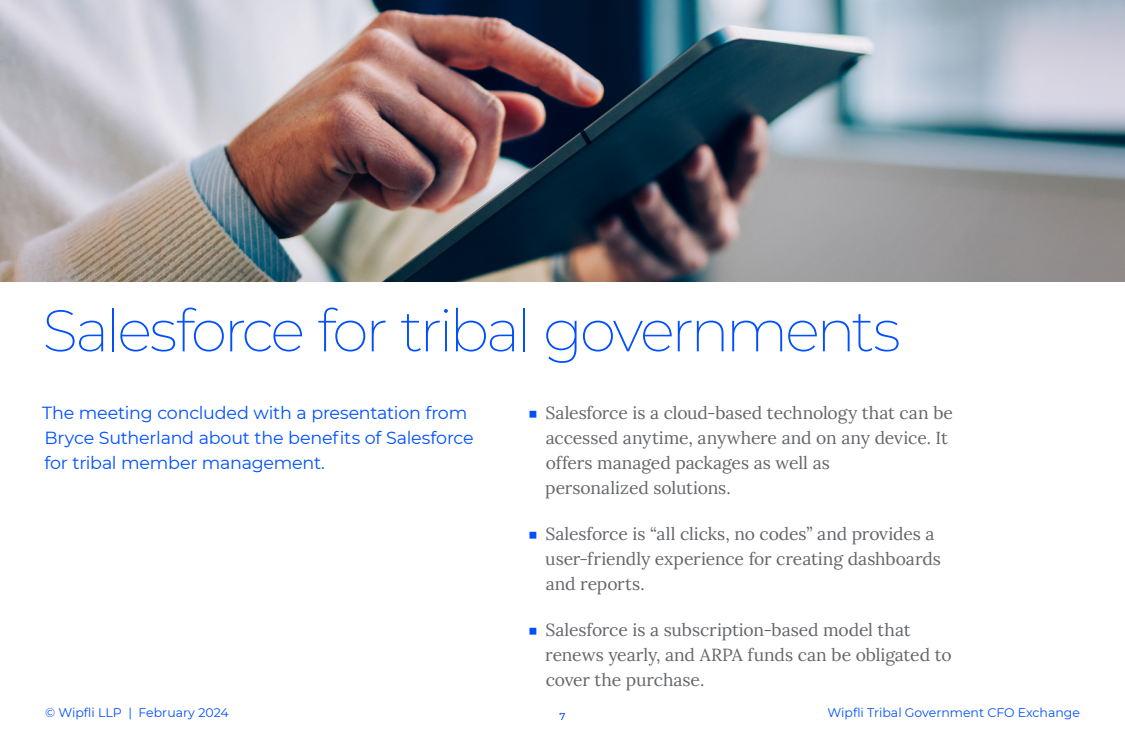
<style>
.page{position:relative;width:1125px;height:750px;background:#fff}
.page>*{position:absolute;margin:0;border:0;box-sizing:border-box;transform-origin:0 0}
.t1{font:200 58.75px "Montserrat";letter-spacing:-.06em;color:#0050ff}
.t2{font:17.5px/25px "Lora";letter-spacing:-.005em;color:#63666a}
.t3{font:17.5px/25px "Montserrat";letter-spacing:-.015em;color:#0050ff}
.t4{font:12.5px "Montserrat";color:#0050ff}
.t5{font:500 10px "Montserrat";color:#0051ff}
.s1{font-family:"Montserrat";color:#0050ff}
</style>
<div class="page">
<img style="left:0;top:0;width:1125px;height:281px">
<h1 class="t1" style="left:42px;top:291px;width:860px">Salesforce for tribal governments</h1>
<p class="t3" style="left:42px;top:400px;width:433px">The meeting concluded with a presentation from<br>Bryce Sutherland about the benefits of Salesforce for tribal member management.</p>
<p class="t2" style="left:545px;top:399px;width:409px;text-indent:-18px"><span class="s1">■</span> Salesforce is a cloud-based technology that can be accessed anytime, anywhere and on any device. It offers managed packages as well as<br>personalized solutions.</p>
<p class="t2" style="left:545px;top:520px;width:397px;text-indent:-18px"><span class="s1">■</span> Salesforce is “all clicks, no codes” and provides a user-friendly experience for creating dashboards and reports.</p>
<p class="t2" style="left:545px;top:617px;width:408px;text-indent:-18px"><span class="s1">■</span> Salesforce is a subscription-based model that renews yearly, and ARPA funds can be obligated to cover the purchase.</p>
<p class="t4" style="left:45px;top:704px;width:185px">© Wipfli LLP | February 2024</p>
<p class="t5" style="left:560px;top:709px;width:7px">7</p>
<p class="t4" style="left:828px;top:704px;width:254px">Wipfli Tribal Government CFO Exchange</p>
</div>
